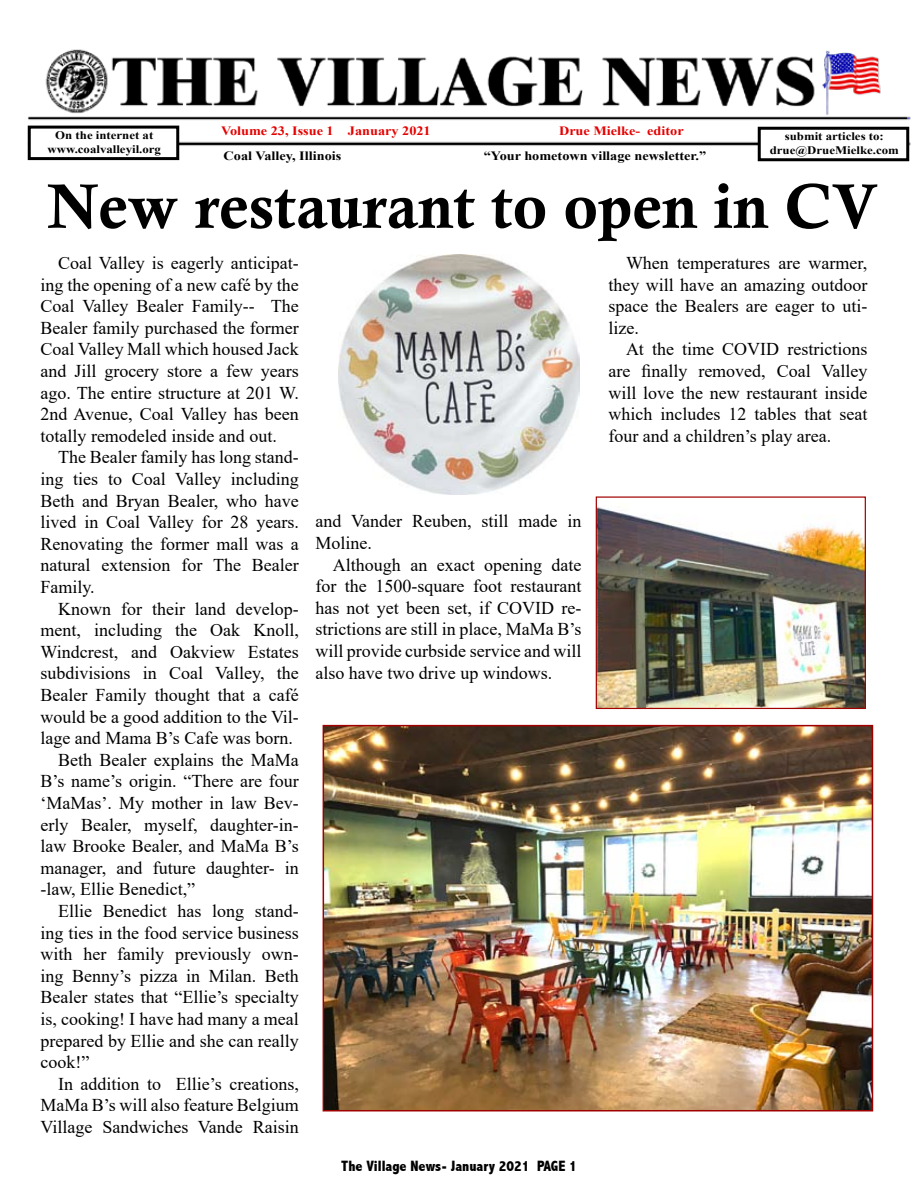
<style>
.page{position:relative;width:918px;height:1188px;background:#fff}
.page>*{position:absolute;margin:0;border:0;box-sizing:border-box;transform-origin:0 0}
.t1{font:63px "Calis MT Bol";color:#000}
.t2{font:18px/21.6px "Times New Roman";color:#000;text-align:justify}
.t3{font:800 condensed 15px "Abadi";color:#000}
.t4{font:700 12.75px "Times New Roman";color:#000;scale:1.12 1}
.t5{font:700 12.75px "Times New Roman";color:#e60000;scale:1.12 1}
.t6{font:700 11.55px/13.8px "Times New Roman";color:#000;text-align:center;scale:1.12 1}
</style>
<div class="page">
<img style="left:27px;top:49px;width:884px;height:108px">
<div style="left:28px;top:126px;width:151px;height:34px;background:#fff;border:3px solid #000"></div>
<div style="left:758px;top:127px;width:151px;height:34px;background:#fff;border:3px solid #000"></div>
<img style="left:598px;top:507px;width:266px;height:200px">
<div style="left:596px;top:496px;width:270px;height:213px;border:1px solid #a10000"></div>
<img style="left:339px;top:254px;width:240px;height:241px">
<img style="left:326px;top:728px;width:544px;height:380px">
<div style="left:323px;top:725px;width:550px;height:386px;border:2px solid #a10000"></div>
<p class="t6" style="left:55px;top:128px;width:89px">On the internet at</p>
<p class="t5" style="left:221px;top:121px;width:189px">Volume 23, Issue 1 January 2021</p>
<p class="t5" style="left:559px;top:121px;width:113px">Drue Mielke- editor</p>
<p class="t6" style="left:48px;top:141px;width:103px">www.coalvalleyil.org</p>
<p class="t4" style="left:224px;top:147px;width:107px">Coal Valley, Illinois</p>
<p class="t4" style="left:484px;top:147px;width:200px">“Your hometown village newsletter.”</p>
<p class="t6" style="left:770px;top:129px;width:117px">submit articles to: drue@DrueMielke.com</p>
<h1 class="t1" style="left:48px;top:170px;width:831px">New restaurant to open in CV</h1>
<p class="t2" style="left:40px;top:252px;width:260px;text-indent:18px">Coal Valley is eagerly anticipat&shy;ing the opening of a new café by the Coal Valley Bealer Family-- The Bealer family purchased the former Coal Valley Mall which housed Jack and Jill grocery store a few years ago. The entire structure at 201 W.<br>2nd Avenue, Coal Valley has been totally remodeled inside and out.</p>
<p class="t2" style="left:40px;top:446px;width:260px;text-indent:18px">The Bealer family has long stand&shy;ing ties to Coal Valley including Beth and Bryan Bealer, who have lived in Coal Valley for 28 years.<br>Renovating the former mall was a natural extension for The Bealer Family.</p>
<p class="t2" style="left:58px;top:597px;width:242px">Known for their land develop-</p>
<p class="t2" style="left:40px;top:619px;width:260px">ment, including the Oak Knoll,</p>
<p class="t2" style="left:40px;top:640px;width:260px">Windcrest, and Oakview Estates</p>
<p class="t2" style="left:40px;top:662px;width:260px">subdivisions in Coal Valley, the</p>
<p class="t2" style="left:40px;top:684px;width:260px">Bealer Family thought that a café</p>
<p class="t2" style="left:40px;top:705px;width:260px">would be a good addition to the Vil-</p>
<p class="t2" style="left:40px;top:727px;width:254px">lage and Mama B’s Cafe was born.</p>
<p class="t2" style="left:58px;top:748px;width:242px">Beth Bealer explains the MaMa</p>
<p class="t2" style="left:40px;top:770px;width:260px">B’s name’s origin. “There are four</p>
<p class="t2" style="left:40px;top:792px;width:260px">‘MaMas’. My mother in law Bev-</p>
<p class="t2" style="left:40px;top:813px;width:260px">erly Bealer, myself, daughter-in-</p>
<p class="t2" style="left:40px;top:835px;width:260px">law Brooke Bealer, and MaMa B’s</p>
<p class="t2" style="left:40px;top:856px;width:260px">manager, and future daughter- in</p>
<p class="t2" style="left:40px;top:878px;width:156px">-law, Ellie Benedict,”</p>
<p class="t2" style="left:58px;top:900px;width:242px">Ellie Benedict has long stand-</p>
<p class="t2" style="left:40px;top:921px;width:260px">ing ties in the food service business</p>
<p class="t2" style="left:40px;top:943px;width:260px">with her family previously own-</p>
<p class="t2" style="left:40px;top:964px;width:260px">ing Benny’s pizza in Milan. Beth</p>
<p class="t2" style="left:40px;top:986px;width:260px">Bealer states that “Ellie’s specialty</p>
<p class="t2" style="left:40px;top:1008px;width:260px">is, cooking! I have had many a meal</p>
<p class="t2" style="left:40px;top:1029px;width:260px">prepared by Ellie and she can really</p>
<p class="t2" style="left:40px;top:1051px;width:50px">cook!”</p>
<p class="t2" style="left:58px;top:1072px;width:242px">In addition to Ellie’s creations,</p>
<p class="t2" style="left:40px;top:1094px;width:260px">MaMa B’s will also feature Belgium</p>
<p class="t2" style="left:40px;top:1116px;width:260px">Village Sandwiches Vande Raisin</p>
<p class="t2" style="left:315px;top:510px;width:268px">and Vander Reuben, still made in<br>Moline.</p>
<p class="t2" style="left:315px;top:553px;width:268px;text-indent:18px">Although an exact opening date for the 1500-square foot restaurant has not yet been set, if COVID re&shy;strictions are still in place, MaMa B’s will provide curbside service and will also have two drive up windows.</p>
<p class="t3" style="left:341px;top:1158px;width:237px">The Village News- January 2021 PAGE 1</p>
<p class="t2" style="left:608px;top:252px;width:260px;text-indent:18px">When temperatures are warmer, they will have an amazing outdoor space the Bealers are eager to uti&shy;lize.</p>
<p class="t2" style="left:608px;top:338px;width:260px;text-indent:18px">At the time COVID restrictions are finally removed, Coal Valley will love the new restaurant inside which includes 12 tables that seat four and a children’s play area.</p>
</div>
